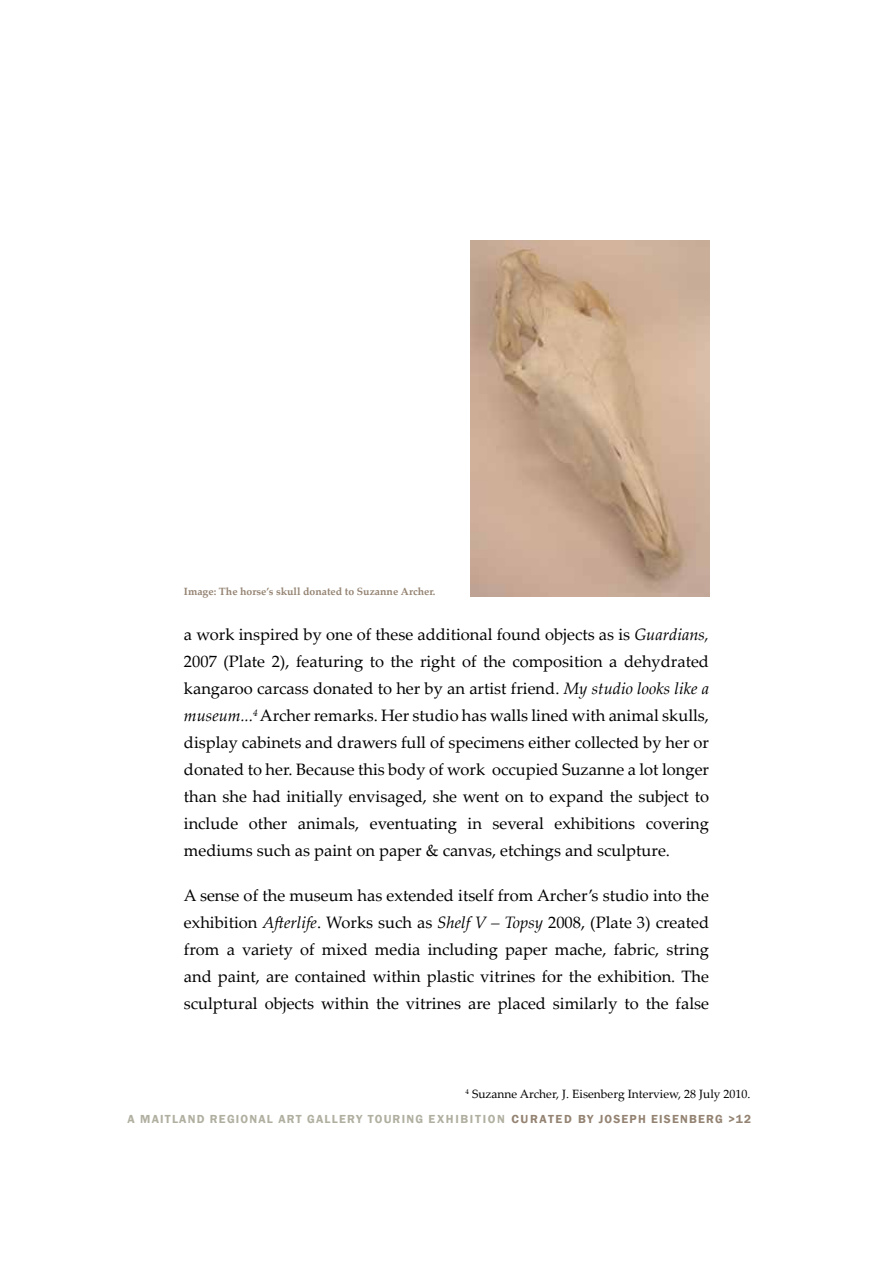
<style>
.page{position:relative;width:893px;height:1263px;background:#fff}
.page>*{position:absolute;margin:0;border:0;box-sizing:border-box;transform-origin:0 0}
.t1{font:16.5px/27px "Palatino Linotype";color:#000;text-align:justify}
.t2{font:600 12px "Franklin Gothic";letter-spacing:.1em;color:#b0afa0}
.t3{font:12px "Palatino Linotype";color:#000}
.t4{font:700 10.5px "Palatino Linotype";color:#948372}
.s1{font-style:italic}
.s2{color:#948372}
</style>
<div class="page">
<img style="left:471px;top:240px;width:238px;height:356px">
<p class="t4" style="left:184px;top:584px;width:253px">Image: The horse’s skull donated to Suzanne Archer.</p>
<p class="t1" style="left:184px;top:620px;width:527px">a work inspired by one of these additional found objects as is <span class="s1">Guardians, </span>2007 (Plate 2), featuring to the right of the composition a dehydrated kangaroo carcass donated to her by an artist friend. <span class="s1">My studio looks like a museum...</span><sup>4</sup> Archer remarks. Her studio has walls lined with animal skulls, display cabinets and drawers full of specimens either collected by her or donated to her. Because this body of work occupied Suzanne a lot longer than she had initially envisaged, she went on to expand the subject to include other animals, eventuating in several exhibitions covering mediums such as paint on paper &amp; canvas, etchings and sculpture.</p>
<p class="t1" style="left:184px;top:881px;width:527px">A sense of the museum has extended itself from Archer’s studio into the exhibition <span class="s1">Afterlife</span>. Works such as <span class="s1">Shelf V – Topsy</span> 2008, (Plate 3) created from a variety of mixed media including paper mache, fabric, string and paint, are contained within plastic vitrines for the exhibition. The sculptural objects within the vitrines are placed similarly to the false</p>
<p class="t3" style="left:466px;top:1086px;width:286px"><sup>4</sup> Suzanne Archer, J. Eisenberg Interview, 28 July 2010.</p>
<p class="t2" style="left:128px;top:1111px;width:625px">A MAITLAND REGIONAL ART GALLERY TOURING EXHIBITION <span class="s2">CURATED BY JOSEPH EISENBERG &gt;12</span></p>
</div>
